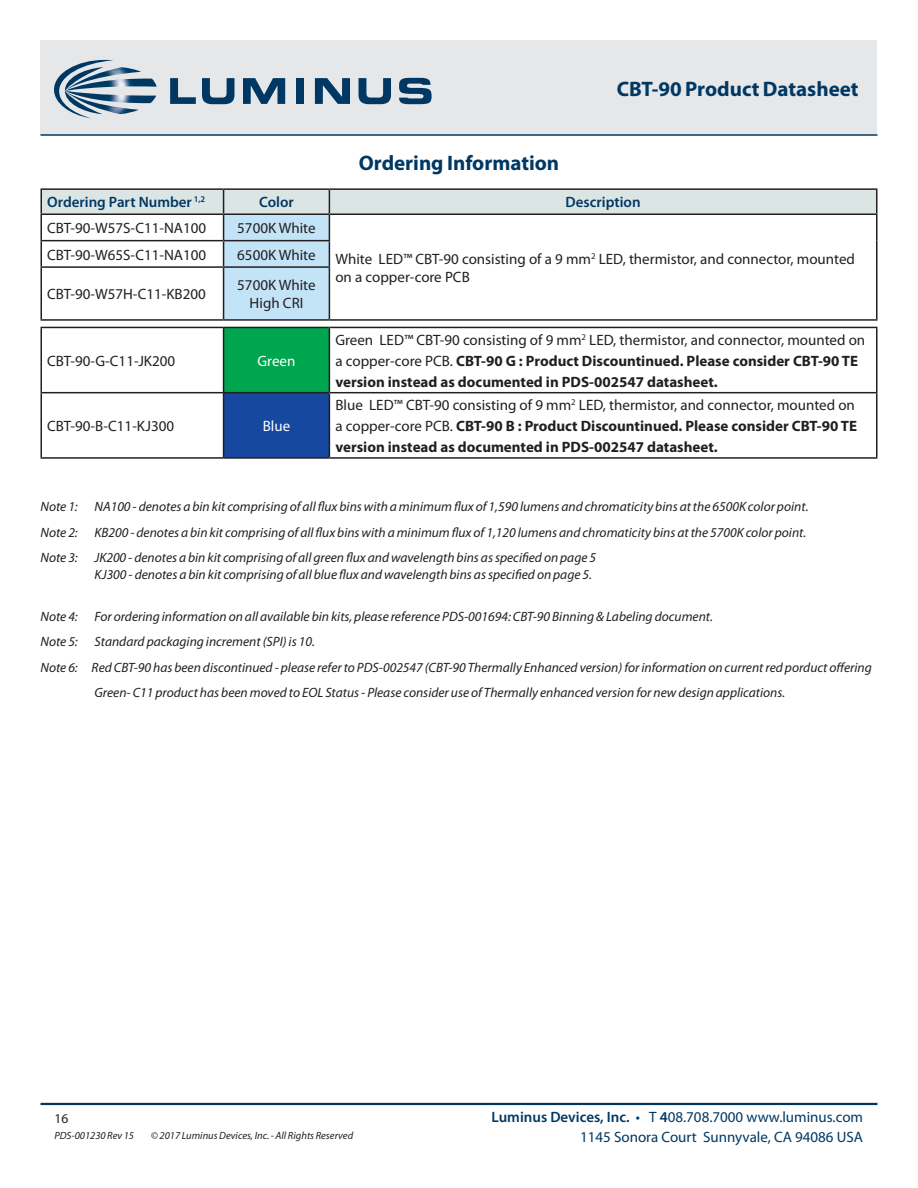
<style>
.page{position:relative;width:918px;height:1188px;background:#fff}
.page>*{position:absolute;margin:0;border:0;box-sizing:border-box;transform-origin:0 0}
.t1{font:700 21px "Myriad Pro";color:#003863}
.t2{font:700 15px/21px "Myriad Pro";color:#231f20}
.t3{font:15px/18px "Myriad Pro";color:#231f20}
.t4{font:15px/19.5px "Myriad Pro";color:#003863;text-align:right}
.t5{font:600 15px "Myriad Pro";color:#003863}
.t6{font:15px "Myriad Pro";color:#fff}
.t7{font:italic 13.5px/25.5px "Myriad Pro";color:#231f20}
.t8{font:13.5px "Myriad Pro";color:#231f20}
.t9{font:italic 10.5px "Myriad Pro";color:#231f20}
.s1{font-weight:400}
.s2{font-weight:600}
</style>
<div class="page">
<div style="left:40px;top:40px;width:838px;height:95px;background:#e6e7e9"></div>
<hr style="left:40px;top:1103px;width:838px;height:2px;background:#003863">
<hr style="left:40px;top:134px;width:838px;height:2px;background:#003863">
<svg style="left:54px;top:60px;width:103px;height:58px"></svg>
<svg style="left:170px;top:78px;width:26px;height:26px"></svg>
<svg style="left:202px;top:78px;width:32px;height:26px"></svg>
<svg style="left:243px;top:78px;width:42px;height:26px"></svg>
<div style="left:296px;top:78px;width:8px;height:26px;background:#003863"></div>
<svg style="left:315px;top:78px;width:35px;height:26px"></svg>
<svg style="left:359px;top:78px;width:32px;height:26px"></svg>
<svg style="left:399px;top:78px;width:33px;height:26px"></svg>
<hr style="left:40px;top:215px;width:2px;height:25px;background:#231f20">
<hr style="left:876px;top:215px;width:2px;height:26px;background:#231f20">
<hr style="left:40px;top:240px;width:184px;height:1px;background:#231f20">
<hr style="left:40px;top:241px;width:2px;height:25px;background:#231f20">
<hr style="left:876px;top:241px;width:2px;height:26px;background:#231f20">
<hr style="left:40px;top:266px;width:184px;height:2px;background:#231f20">
<hr style="left:40px;top:268px;width:2px;height:51px;background:#231f20">
<hr style="left:876px;top:267px;width:2px;height:52px;background:#231f20">
<hr style="left:40px;top:319px;width:184px;height:2px;background:#231f20">
<hr style="left:224px;top:319px;width:105px;height:2px;background:#231f20">
<hr style="left:329px;top:319px;width:549px;height:2px;background:#231f20">
<hr style="left:40px;top:188px;width:184px;height:2px;background:#231f20">
<hr style="left:40px;top:190px;width:2px;height:23px;background:#231f20">
<hr style="left:224px;top:188px;width:105px;height:2px;background:#231f20">
<hr style="left:329px;top:188px;width:549px;height:2px;background:#231f20">
<svg style="left:41px;top:189px;width:836px;height:131px"></svg>
<hr style="left:876px;top:190px;width:2px;height:23px;background:#231f20">
<hr style="left:40px;top:213px;width:184px;height:2px;background:#231f20">
<hr style="left:224px;top:213px;width:105px;height:2px;background:#231f20">
<hr style="left:329px;top:213px;width:549px;height:2px;background:#231f20">
<div style="left:224px;top:327px;width:105px;height:66px;background:#00a54f"></div>
<div style="left:224px;top:393px;width:105px;height:65px;background:#15489e"></div>
<hr style="left:40px;top:327px;width:184px;height:1px;background:#231f20">
<hr style="left:40px;top:328px;width:2px;height:64px;background:#231f20">
<hr style="left:224px;top:327px;width:105px;height:1px;background:#231f20">
<hr style="left:223px;top:328px;width:1px;height:64px;background:#231f20">
<hr style="left:329px;top:327px;width:549px;height:1px;background:#231f20">
<hr style="left:329px;top:328px;width:1px;height:64px;background:#231f20">
<hr style="left:876px;top:328px;width:2px;height:64px;background:#231f20">
<hr style="left:40px;top:392px;width:184px;height:1px;background:#231f20">
<hr style="left:40px;top:393px;width:2px;height:64px;background:#231f20">
<hr style="left:224px;top:392px;width:105px;height:1px;background:#231f20">
<hr style="left:223px;top:393px;width:1px;height:64px;background:#231f20">
<hr style="left:329px;top:392px;width:549px;height:1px;background:#231f20">
<hr style="left:329px;top:393px;width:1px;height:64px;background:#231f20">
<hr style="left:876px;top:393px;width:2px;height:64px;background:#231f20">
<hr style="left:40px;top:457px;width:184px;height:2px;background:#231f20">
<hr style="left:224px;top:457px;width:105px;height:2px;background:#231f20">
<hr style="left:329px;top:457px;width:549px;height:2px;background:#231f20">
<h1 class="t1" style="left:359px;top:150px;width:202px">Ordering Information</h1>
<h1 class="t1" style="left:617px;top:75px;width:243px">CBT-90 Product Datasheet</h1>
<p class="t5" style="left:47px;top:193px;width:159px">Ordering Part Number <sup>1,2</sup></p>
<p class="t5" style="left:259px;top:193px;width:36px">Color</p>
<p class="t5" style="left:566px;top:193px;width:77px">Description</p>
<p class="t3" style="left:47px;top:219px;width:161px">CBT-90-W57S-C11-NA100</p>
<p class="t3" style="left:237px;top:219px;width:80px">5700K White</p>
<p class="t3" style="left:335px;top:249px;width:521px">White LED™ CBT-90 consisting of a 9 mm<sup>2</sup> LED, thermistor, and connector, mounted on a copper-core PCB</p>
<p class="t3" style="left:47px;top:245px;width:161px">CBT-90-W65S-C11-NA100</p>
<p class="t3" style="left:237px;top:245px;width:80px">6500K White</p>
<p class="t3" style="left:47px;top:285px;width:160px">CBT-90-W57H-C11-KB200</p>
<p class="t3" style="left:237px;top:276px;width:80px;text-align:center">5700K White<br>High CRI</p>
<p class="t3" style="left:47px;top:351px;width:129px">CBT-90-G-C11-JK200</p>
<p class="t6" style="left:258px;top:351px;width:39px">Green</p>
<p class="t3" style="left:47px;top:417px;width:129px">CBT-90-B-C11-KJ300</p>
<p class="t6" style="left:263px;top:417px;width:29px">Blue</p>
<p class="t2" style="left:335px;top:329px;width:531px"><span class="s1">Green LED™ CBT-90 consisting of 9 mm</span><sup>2</sup> <span class="s1">LED, thermistor, and connector, mounted on a copper-core PCB.</span> CBT-90 G : Product Discountinued. Please consider CBT-90 TE version instead as documented in PDS-002547 datasheet.</p>
<p class="t2" style="left:335px;top:394px;width:523px"><span class="s1">Blue LED™ CBT-90 consisting of 9 mm</span><sup>2</sup> <span class="s1">LED, thermistor, and connector, mounted on a copper-core PCB.</span> CBT-90 B : Product Discountinued. Please consider CBT-90 TE version instead as documented in PDS-002547 datasheet.</p>
<p class="t7" style="left:40px;top:494px;width:770px">Note 1: NA100 - denotes a bin kit comprising of all flux bins with a minimum flux of 1,590 lumens and chromaticity bins at the 6500K color point.<br>Note 2: KB200 - denotes a bin kit comprising of all flux bins with a minimum flux of 1,120 lumens and chromaticity bins at the 5700K color point.<br>Note 3: JK200 - denotes a bin kit comprising of all green flux and wavelength bins as specified on page 5</p>
<p class="t7" style="left:94px;top:561px;width:499px">KJ300 - denotes a bin kit comprising of all blue flux and wavelength bins as specified on page 5.</p>
<p class="t7" style="left:40px;top:603px;width:674px">Note 4: For ordering information on all available bin kits, please reference PDS-001694: CBT-90 Binning &amp; Labeling document.</p>
<p class="t7" style="left:40px;top:629px;width:276px">Note 5: Standard packaging increment (SPI) is 10.</p>
<p class="t7" style="left:40px;top:654px;width:833px">Note 6: Red CBT-90 has been discontinued - please refer to PDS-002547 (CBT-90 Thermally Enhanced version) for information on current red porduct offering</p>
<p class="t7" style="left:94px;top:680px;width:692px">Green- C11 product has been moved to EOL Status - Please consider use of Thermally enhanced version for new design applications.</p>
<p class="t8" style="left:54px;top:1110px;width:15px">16</p>
<p class="t9" style="left:54px;top:1129px;width:81px">PDS-001230 Rev 15</p>
<p class="t9" style="left:151px;top:1129px;width:204px">© 2017 Luminus Devices, Inc. - All Rights Reserved</p>
<p class="t4" style="left:492px;top:1107px;width:373px"><span class="s2">Luminus Devices, Inc.</span> • T <span class="s2">4</span>08.708.7000 www.luminus.com<br>1145 Sonora Court Sunnyvale, CA 94086 USA</p>
</div>
